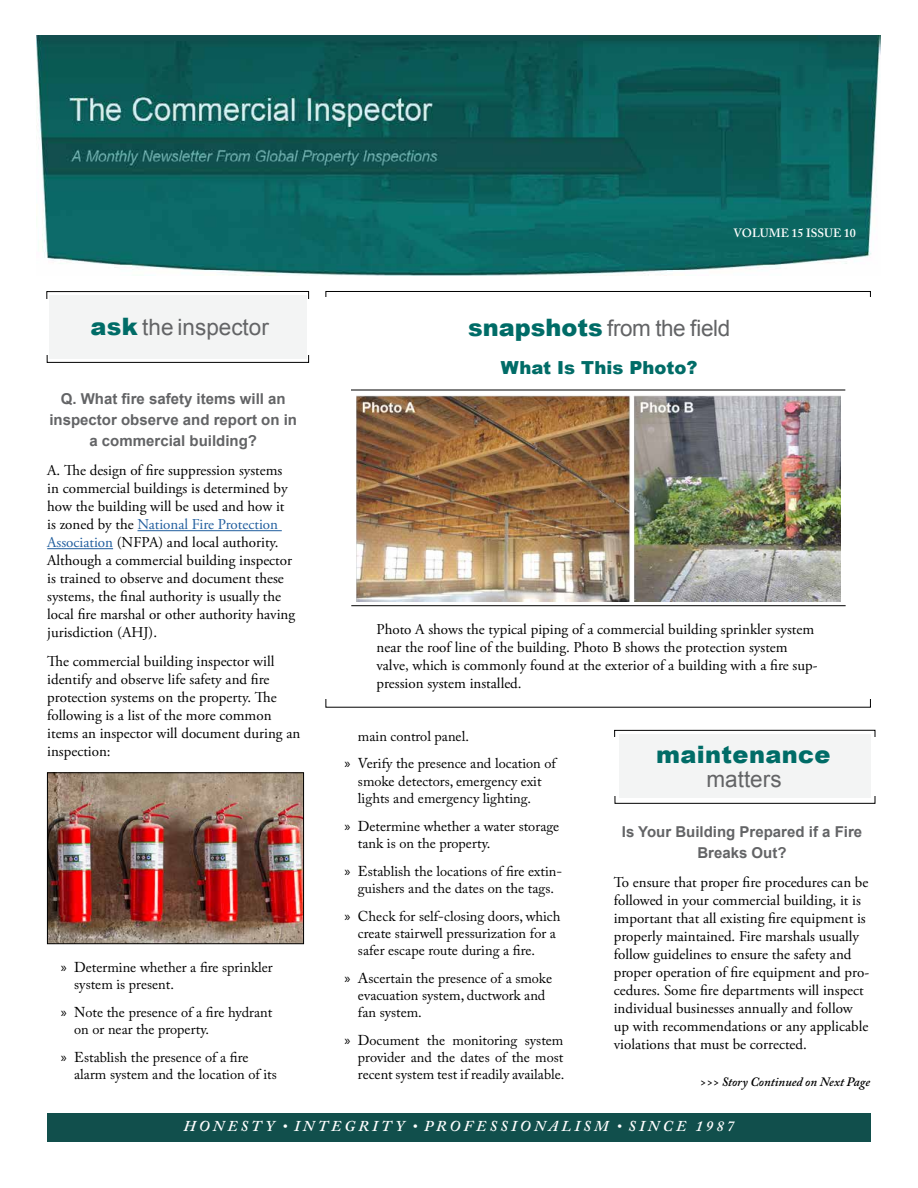
<style>
.page{position:relative;width:918px;height:1188px;background:#fff}
.page>*{position:absolute;margin:0;border:0;box-sizing:border-box;transform-origin:0 0}
.t1{font:900 24px "Arial";letter-spacing:.015em;color:#006c67}
.t2{font:22.5px "Arial";color:#636466}
.t3{font:22.5px "Arial";letter-spacing:-.02em;color:#636466}
.t4{font:900 18px "Arial";color:#006c67}
.t5{font:15px/18px "Adobe Garamond Pro";color:#000}
.t6{font:700 15px/21px "Arial";color:#636466;text-align:center}
.t7{font:italic 600 15px "Adobe Caslon Pro";letter-spacing:.215em;color:#fff}
.t8{font:14.25px/17.1px "Adobe Caslon Pro";color:#000}
.t9{font:italic 600 12.75px "Adobe Caslon Pro";color:#000}
.t10{font:600 12px "Adobe Caslon Pro";color:#fff}
.s1{font-weight:900;font-size:24px;color:#006c67}
.s2{color:#215e9e}
.s3{font-family:"Myriad Pro"}
.s4{font-style:normal;font-size:13.5px}
</style>
<div class="page">
<img style="left:37px;top:36px;width:843px;height:239px">
<div style="left:48px;top:1113px;width:823px;height:29px;background:#114f4c"></div>
<hr style="left:138px;top:530px;width:144px;height:1px;background:#215e9e">
<hr style="left:47px;top:548px;width:66px;height:1px;background:#215e9e">
<hr style="left:351px;top:390px;width:494px;height:1px;background:#000">
<hr style="left:351px;top:605px;width:495px;height:1px;background:#000">
<div style="left:47px;top:291px;width:262px;height:72px;border:1px solid #000"></div>
<div style="left:39px;top:299px;width:281px;height:56px;background:#fff"></div>
<div style="left:49px;top:295px;width:258px;height:64px;background:#f3f4f4"></div>
<img style="left:357px;top:395px;width:483px;height:206px">
<img style="left:49px;top:775px;width:253px;height:167px">
<div style="left:47px;top:773px;width:257px;height:171px;border:1px solid #000"></div>
<div style="left:614px;top:730px;width:261px;height:74px;border:1px solid #000"></div>
<div style="left:610px;top:738px;width:271px;height:58px;background:#fff"></div>
<div style="left:619px;top:735px;width:251px;height:63px;background:#f3f4f4"></div>
<h2 class="t2" style="left:91px;top:312px;width:180px"><span class="s1">ask</span> the inspector</h2>
<p class="t6" style="left:49px;top:389px;width:249px">Q. What fire safety items will an inspector observe and report on in a commercial building?</p>
<p class="t5" style="left:47px;top:462px;width:249px">A. The design of fire suppression systems in commercial buildings is determined by how the building will be used and how it is zoned by the <span class="s2">National Fire Protection Association</span> (NFPA) and local authority.<br>Although a commercial building inspector is trained to observe and document these systems, the final authority is usually the local fire marshal or other authority having jurisdiction (AHJ).</p>
<p class="t5" style="left:47px;top:653px;width:255px">The commercial building inspector will identify and observe life safety and fire protection systems on the property. The following is a list of the more common items an inspector will document during an inspection:</p>
<p class="t8" style="left:74px;top:959px;width:200px;text-indent:-13px"><span class="s3">»</span> Determine whether a fire sprinkler system is present.</p>
<p class="t8" style="left:74px;top:1004px;width:200px;text-indent:-13px"><span class="s3">»</span> Note the presence of a fire hydrant on or near the property.</p>
<p class="t8" style="left:74px;top:1049px;width:204px;text-indent:-13px"><span class="s3">»</span> Establish the presence of a fire alarm system and the location of its</p>
<p class="t10" style="left:734px;top:226px;width:124px">VOLUME 15 ISSUE 10</p>
<h2 class="t3" style="left:468px;top:313px;width:264px"><span class="s1">snapshots</span> from the field</h2>
<p class="t4" style="left:501px;top:354px;width:198px">What Is This Photo?</p>
<p class="t5" style="left:377px;top:620px;width:442px">Photo A shows the typical piping of a commercial building sprinkler system near the roof line of the building. Photo B shows the protection system valve, which is commonly found at the exterior of a building with a fire sup&shy;pression system installed.</p>
<p class="t8" style="left:344px;top:722px;width:213px;line-height:27.9px;text-indent:13px">main control panel.<br><span class="s3">»</span> Verify the presence and location of</p>
<p class="t8" style="left:358px;top:772px;width:185px">smoke detectors, emergency exit lights and emergency lighting.</p>
<p class="t8" style="left:358px;top:817px;width:203px;text-indent:-13px"><span class="s3">»</span> Determine whether a water storage tank is on the property.</p>
<p class="t8" style="left:344px;top:862px;width:219px;text-align:center"><span class="s3">»</span> Establish the locations of fire extin&shy;guishers and the dates on the tags.</p>
<p class="t8" style="left:358px;top:907px;width:204px;text-indent:-13px"><span class="s3">»</span> Check for self-closing doors, which create stairwell pressurization for a safer escape route during a fire.</p>
<p class="t8" style="left:358px;top:969px;width:196px;text-indent:-13px"><span class="s3">»</span> Ascertain the presence of a smoke evacuation system, ductwork and fan system.</p>
<p class="t8" style="left:358px;top:1031px;width:208px;text-align:justify;text-indent:-13px"><span class="s3">»</span> Document the monitoring system provider and the dates of the most recent system test if readily available.</p>
<h1 class="t1" style="left:656px;top:737px;width:176px">maintenance</h1>
<h2 class="t2" style="left:707px;top:765px;width:77px">matters</h2>
<p class="t6" style="left:622px;top:822px;width:242px">Is Your Building Prepared if a Fire<br>Breaks Out?</p>
<p class="t5" style="left:614px;top:874px;width:257px">To ensure that proper fire procedures can be followed in your commercial building, it is important that all existing fire equipment is properly maintained. Fire marshals usually follow guidelines to ensure the safety and proper operation of fire equipment and pro&shy;cedures. Some fire departments will inspect individual businesses annually and follow up with recommendations or any applicable violations that must be corrected.</p>
<p class="t9" style="left:700px;top:1074px;width:172px">&gt;&gt;&gt; Story Continued on Next Page</p>
<p class="t7" style="left:184px;top:1117px;width:552px">HONESTY <span class="s4">•</span> INTEGRITY <span class="s4">•</span> PROFESSIONALISM <span class="s4">•</span> SINCE 1987</p>
</div>
